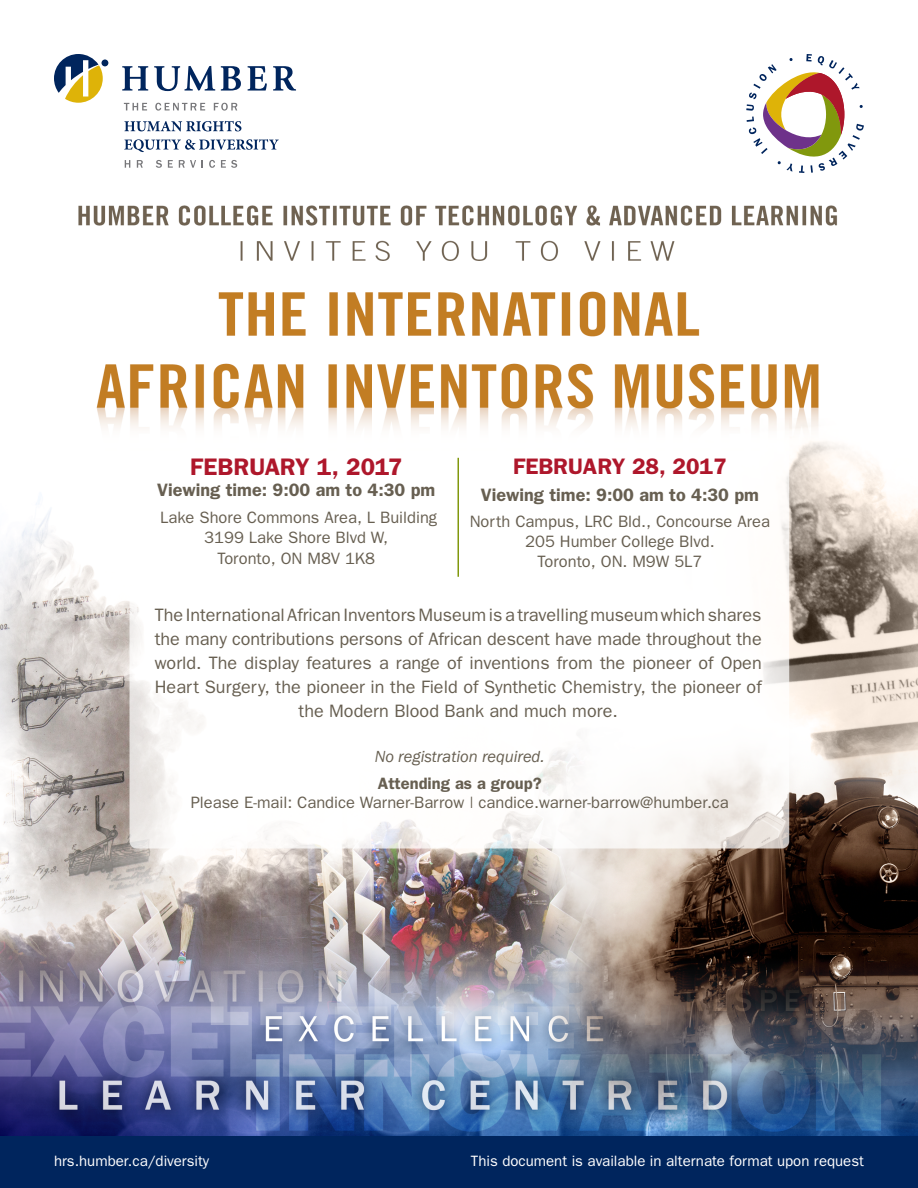
<style>
.page{position:relative;width:918px;height:1188px;background:#fff}
.page>*{position:absolute;margin:0;border:0;box-sizing:border-box;transform-origin:0 0}
.t1{font:600 24px "Franklin Gothic";letter-spacing:-.005em;color:#ae172b}
.t2{font:600 22.5px "Franklin Gothic";color:#ae172b}
.t3{font:18px/24px "Franklin Gothic";color:#675f51;text-align:center}
.t4{font:600 18px "Franklin Gothic";color:#675f51}
.t5{font:16.5px "Franklin Gothic";color:#675f51}
.t6{font:italic 16.5px "Franklin Gothic";color:#675f51}
.t7{font:600 16.5px "Franklin Gothic";color:#675f51}
.t8{font:15px "Franklin Gothic";color:#fff}
</style>
<div class="page">
<img style="left:0;top:60px;width:918px;height:1076px">
<svg style="left:122px;top:66px;width:26px;height:25px"></svg>
<svg style="left:248px;top:66px;width:19px;height:25px"></svg>
<svg style="left:154px;top:66px;width:61px;height:25px"></svg>
<svg style="left:221px;top:66px;width:20px;height:25px"></svg>
<svg style="left:273px;top:66px;width:23px;height:25px"></svg>
<div style="left:102px;top:59px;width:6px;height:7px;background:#00255d;border-radius:50%"></div>
<svg style="left:54px;top:54px;width:49px;height:49px"></svg>
<svg style="left:124px;top:103px;width:23px;height:7px"></svg>
<svg style="left:155px;top:103px;width:50px;height:8px"></svg>
<svg style="left:214px;top:103px;width:23px;height:8px"></svg>
<svg style="left:124px;top:121px;width:117px;height:10px"></svg>
<svg style="left:124px;top:139px;width:155px;height:13px"></svg>
<svg style="left:125px;top:160px;width:5px;height:8px"></svg>
<svg style="left:137px;top:160px;width:6px;height:8px"></svg>
<svg style="left:156px;top:160px;width:6px;height:8px"></svg>
<svg style="left:168px;top:160px;width:5px;height:8px"></svg>
<svg style="left:179px;top:160px;width:17px;height:8px"></svg>
<svg style="left:209px;top:160px;width:6px;height:8px"></svg>
<svg style="left:221px;top:160px;width:16px;height:8px"></svg>
<svg style="left:746px;top:54px;width:118px;height:119px"></svg>
<div style="left:0;top:1136px;width:918px;height:52px;background:#00255d"></div>
<hr style="left:458px;top:458px;width:1px;height:119px;background:#81980d">
<p class="t2" style="left:513px;top:453px;width:215px">FEBRUARY 28, 2017</p>
<p class="t4" style="left:481px;top:484px;width:280px">Viewing time: 9:00 am to 4:30 pm</p>
<p class="t5" style="left:470px;top:512px;width:302px">North Campus, LRC Bld., Concourse Area</p>
<p class="t5" style="left:525px;top:532px;width:191px">205 Humber College Blvd.</p>
<p class="t5" style="left:537px;top:552px;width:166px">Toronto, ON. M9W 5L7</p>
<p class="t3" style="left:155px;top:602px;width:608px">The International African Inventors Museum is a travelling museum which shares the many contributions persons of African descent have made throughout the world. The display features a range of inventions from the pioneer of Open Heart Surgery, the pioneer in the Field of Synthetic Chemistry, the pioneer of the Modern Blood Bank and much more.</p>
<p class="t6" style="left:375px;top:746px;width:171px">No registration required.</p>
<p class="t7" style="left:378px;top:773px;width:165px">Attending as a group?</p>
<p class="t5" style="left:191px;top:793px;width:540px">Please E-mail: Candice Warner-Barrow | candice.warner-barrow@humber.ca</p>
<p class="t1" style="left:190px;top:452px;width:213px">FEBRUARY 1, 2017</p>
<p class="t4" style="left:157px;top:480px;width:280px">Viewing time: 9:00 am to 4:30 pm</p>
<p class="t5" style="left:160px;top:508px;width:278px">Lake Shore Commons Area, L Building</p>
<p class="t5" style="left:204px;top:528px;width:185px">3199 Lake Shore Blvd W,</p>
<p class="t5" style="left:217px;top:549px;width:159px">Toronto, ON M8V 1K8</p>
<p class="t8" style="left:54px;top:1152px;width:157px">hrs.humber.ca/diversity</p>
<p class="t8" style="left:471px;top:1152px;width:395px">This document is available in alternate format upon request</p>
</div>
